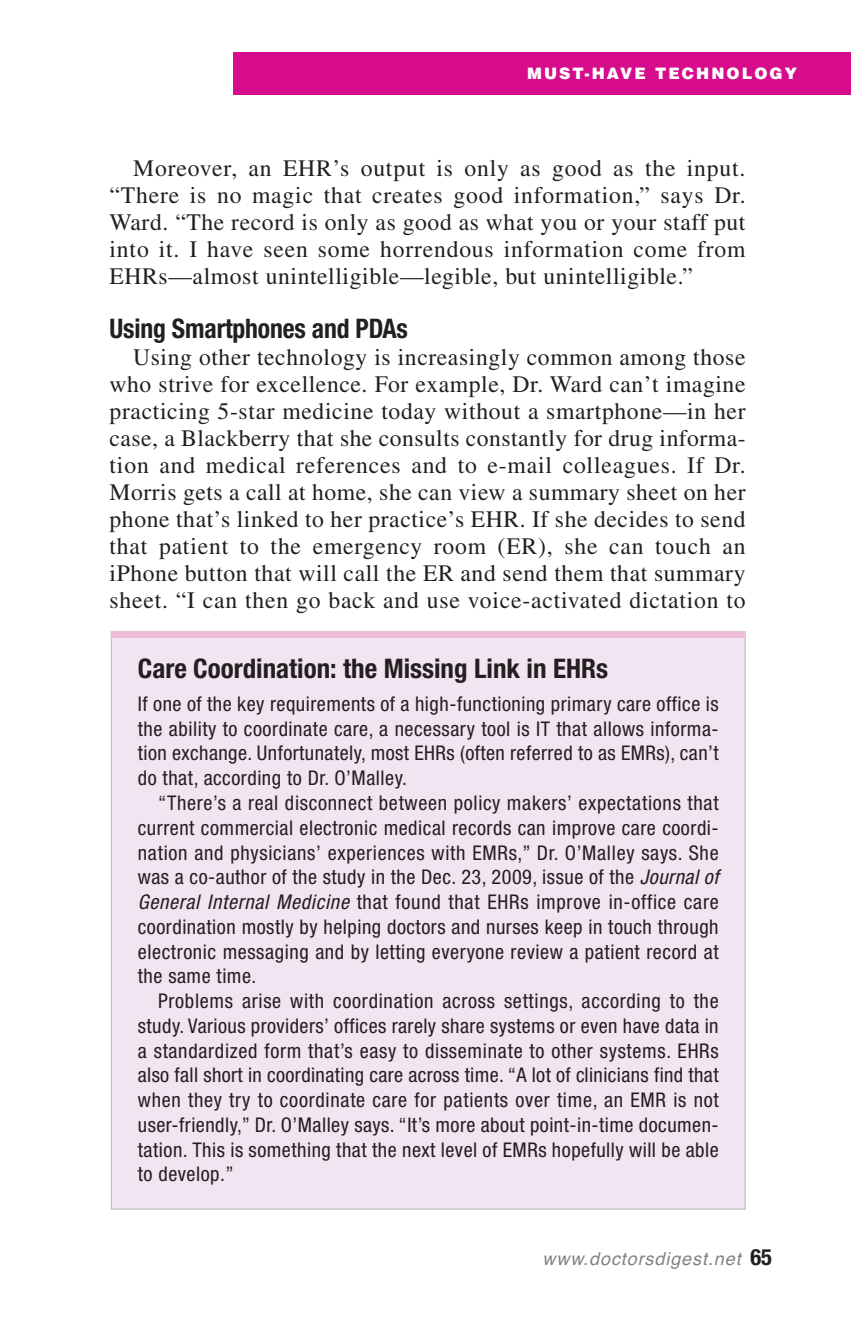
<style>
.page{position:relative;width:851px;height:1337px;background:#fff}
.page>*{position:absolute;margin:0;border:0;box-sizing:border-box;transform-origin:0 0}
.t1{font:700 condensed 27px "Helvetica Neue LT Std";color:#231f20}
.t2{font:700 condensed 27px "Helvetica Neue LT Std";color:#231f20;scale:.95 1}
.t3{font:23.62px/27px "Times";letter-spacing:.025em;color:#231f20;text-align:justify}
.t4{font:condensed 20.25px/24.8px "Helvetica Neue LT Std";letter-spacing:.025em;color:#231f20;text-align:justify}
.t5{font:italic 18px "Helvetica";letter-spacing:.05em;color:#808285}
.t6{font:900 15.75px "Helvetica LT Std";letter-spacing:.13em;color:#fff}
.s1{font-style:italic}
.s2{font-family:"Helvetica Neue LT Std";font-weight:700;font-style:normal;font-stretch:condensed;font-size:22.5px;color:#231f20}
</style>
<div class="page">
<div style="left:233px;top:52px;width:617px;height:42px;background:#d60c8c"></div>
<div style="left:112px;top:632px;width:632px;height:576px;background:#f2e4f0"></div>
<div style="left:111px;top:631px;width:634px;height:7px;background:#eabcd8"></div>
<p class="t6" style="left:527px;top:64px;width:271px">MUST-HAVE TECHNOLOGY</p>
<p class="t3" style="left:110px;top:156px;width:637px;text-indent:24px">Moreover, an EHR’s output is only as good as the input. “There is no magic that creates good information,” says Dr.<br>Ward. “The record is only as good as what you or your staff put into it. I have seen some horrendous information come from EHRs—almost unintelligible—legible, but unintelligible.”</p>
<h1 class="t2" style="left:110px;top:318px;width:315px">Using Smartphones and PDAs</h1>
<p class="t3" style="left:110px;top:345px;width:637px;text-indent:24px">Using other technology is increasingly common among those who strive for excellence. For example, Dr. Ward can’t imagine practicing 5-star medicine today without a smartphone—in her case, a Blackberry that she consults constantly for drug informa&shy;tion and medical references and to e-mail colleagues. If Dr.<br>Morris gets a call at home, she can view a summary sheet on her phone that’s linked to her practice’s EHR. If she decides to send that patient to the emergency room (ER), she can touch an iPhone button that will call the ER and send them that summary sheet. “I can then go back and use voice-activated dictation to</p>
<h1 class="t1" style="left:138px;top:658px;width:472px">Care Coordination: the Missing Link in EHRs</h1>
<p class="t4" style="left:138px;top:693px;width:582px">If one of the key requirements of a high-functioning primary care office is the ability to coordinate care, a necessary tool is IT that allows informa&shy;tion exchange. Unfortunately, most EHRs (often referred to as EMRs), can’t do that, according to Dr. O’Malley.</p>
<p class="t4" style="left:138px;top:792px;width:582px;text-indent:20px">“There’s a real disconnect between policy makers’ expectations that current commercial electronic medical records can improve care coordi&shy;nation and physicians’ experiences with EMRs,” Dr. O’Malley says. She was a co-author of the study in the Dec. 23, 2009, issue of the <span class="s1">Journal of General Internal Medicine</span> that found that EHRs improve in-office care coordination mostly by helping doctors and nurses keep in touch through electronic messaging and by letting everyone review a patient record at the same time.</p>
<p class="t4" style="left:138px;top:990px;width:582px;text-indent:20px">Problems arise with coordination across settings, according to the study. Various providers’ offices rarely share systems or even have data in a standardized form that’s easy to disseminate to other systems. EHRs also fall short in coordinating care across time. “A lot of clinicians find that when they try to coordinate care for patients over time, an EMR is not user-friendly,” Dr. O’Malley says. “It’s more about point-in-time documen&shy;tation. This is something that the next level of EMRs hopefully will be able to develop.”</p>
<p class="t5" style="left:542px;top:1252px;width:231px">www.doctorsdigest.net <span class="s2">65</span></p>
</div>
